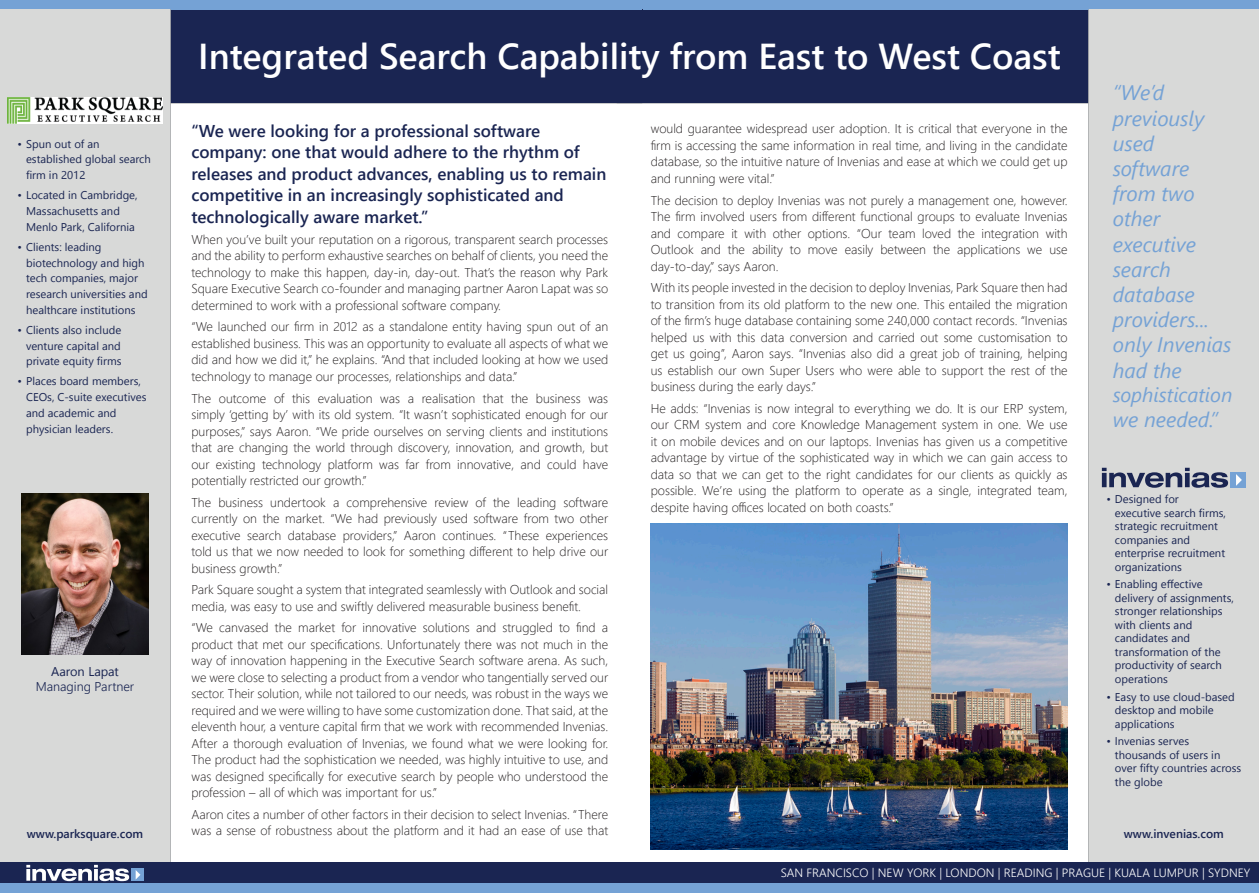
<style>
.page{position:relative;width:1259px;height:893px;background:#fff}
.page>*{position:absolute;margin:0;border:0;box-sizing:border-box;transform-origin:0 0}
.t1{font:600 36px "Segoe UI";color:#fff}
.t2{font:italic 21px/25.2px "Segoe UI";color:#75a2d5}
.t3{font:italic 20.25px "Segoe UI";color:#75a2d5}
.Headline{font:600 17.1px/21.6px "Segoe UI";color:#1a2552}
.Body{font:300 12.75px/16.5px "Segoe UI";color:#231f20;text-align:justify}
.t4{font:300 12.75px "Segoe UI";color:#1a2552}
.t5{font:12.75px "Segoe UI";color:#1a2552}
.t6{font:300 12px "Segoe UI";color:#fff}
.t7{font:600 12px "Segoe UI";color:#1a2552}
.t8{font:11.25px/13.5px "Segoe UI";color:#1a2552}
</style>
<div class="page">
<hr style="left:617px;top:102px;width:472px;height:2px;background:#aaacae">
<div style="left:617px;top:9px;width:472px;height:94px;background:#1a2552"></div>
<div style="left:617px;top:0;width:642px;height:9px;background:#75a2d5"></div>
<hr style="left:1088px;top:9px;width:1px;height:853px;background:#aaacae">
<div style="left:1089px;top:9px;width:170px;height:853px;background:#d8d9d8"></div>
<hr style="left:170px;top:102px;width:472px;height:2px;background:#aaacae">
<div style="left:170px;top:9px;width:472px;height:94px;background:#1a2552"></div>
<div style="left:0;top:0;width:641px;height:9px;background:#75a2d5"></div>
<hr style="left:169px;top:9px;width:2px;height:853px;background:#aaacae">
<div style="left:0;top:9px;width:170px;height:853px;background:#d8d9d8"></div>
<div style="left:0;top:862px;width:1259px;height:22px;background:#1a2552"></div>
<div style="left:0;top:884px;width:1259px;height:9px;background:#75a2d5"></div>
<svg style="left:1102px;top:468px;width:126px;height:20px"></svg>
<div style="left:1230px;top:472px;width:16px;height:16px;background:#75a2d5"></div>
<svg style="left:1236px;top:474px;width:5px;height:12px"></svg>
<svg style="left:26px;top:865px;width:103px;height:16px"></svg>
<div style="left:131px;top:868px;width:13px;height:13px;background:#75a2d5"></div>
<svg style="left:136px;top:870px;width:4px;height:9px"></svg>
<img style="left:21px;top:493px;width:128px;height:162px">
<img style="left:651px;top:523px;width:416px;height:327px">
<img style="left:7px;top:98px;width:156px;height:25px">
<p class="t8" style="left:26px;top:136px;width:126px;line-height:15.8px;text-indent:-9px">• Spun out of an established global search firm in 2012</p>
<p class="t8" style="left:26px;top:187px;width:113px;line-height:15.8px;text-indent:-9px">• Located in Cambridge,<br>Massachusetts and<br>Menlo Park, California</p>
<p class="t8" style="left:26px;top:239px;width:123px;line-height:15.8px;text-indent:-9px">• Clients: leading biotechnology and high tech companies, major research universities and healthcare institutions</p>
<p class="t8" style="left:26px;top:322px;width:97px;line-height:15.8px;text-align:justify;text-indent:-9px">• Clients also include venture capital and private equity firms</p>
<p class="t8" style="left:26px;top:373px;width:122px;line-height:15.8px;text-indent:-9px">• Places board members,<br>CEOs, C-suite executives and academic and physician leaders.</p>
<p class="t5" style="left:51px;top:661px;width:69px">Aaron Lapat</p>
<p class="t4" style="left:36px;top:676px;width:100px">Managing Partner</p>
<p class="t7" style="left:27px;top:824px;width:118px">www.parksquare.com</p>
<p class="t1" style="left:198px;top:28px;width:864px">Integrated Search Capability from East to West Coast</p>
<p class="Headline" style="left:191px;top:120px;width:416px">“We were looking for a professional software company: one that would adhere to the rhythm of releases and product advances, enabling us to remain competitive in an increasingly sophisticated and technologically aware market.”</p>
<p class="Body" style="left:191px;top:230px;width:418px">When you’ve built your reputation on a rigorous, transparent search processes and the ability to perform exhaustive searches on behalf of clients, you need the technology to make this happen, day-in, day-out. That’s the reason why Park Square Executive Search co-founder and managing partner Aaron Lapat was so determined to work with a professional software company.</p>
<p class="Body" style="left:191px;top:318px;width:418px">“We launched our firm in 2012 as a standalone entity having spun out of an established business. This was an opportunity to evaluate all aspects of what we did and how we did it,” he explains. “And that included looking at how we used technology to manage our processes, relationships and data.”</p>
<p class="Body" style="left:191px;top:389px;width:418px">The outcome of this evaluation was a realisation that the business was simply ‘getting by’ with its old system. “It wasn’t sophisticated enough for our purposes,” says Aaron. “We pride ourselves on serving clients and institutions that are changing the world through discovery, innovation, and growth, but our existing technology platform was far from innovative, and could have potentially restricted our growth.”</p>
<p class="Body" style="left:191px;top:493px;width:418px">The business undertook a comprehensive review of the leading software currently on the market. “We had previously used software from two other executive search database providers,” Aaron continues. “These experiences told us that we now needed to look for something different to help drive our business growth.”</p>
<p class="Body" style="left:191px;top:581px;width:418px">Park Square sought a system that integrated seamlessly with Outlook and social media, was easy to use and swiftly delivered measurable business benefit.</p>
<p class="Body" style="left:191px;top:619px;width:418px">“We canvased the market for innovative solutions and struggled to find a product that met our specifications. Unfortunately there was not much in the way of innovation happening in the Executive Search software arena. As such, we were close to selecting a product from a vendor who tangentially served our sector. Their solution, while not tailored to our needs, was robust in the ways we required and we were willing to have some customization done. That said, at the eleventh hour, a venture capital firm that we work with recommended Invenias.<br>After a thorough evaluation of Invenias, we found what we were looking for.<br>The product had the sophistication we needed, was highly intuitive to use, and was designed specifically for executive search by people who understood the profession – all of which was important for us.”</p>
<p class="Body" style="left:191px;top:806px;width:418px">Aaron cites a number of other factors in their decision to select Invenias. “There was a sense of robustness about the platform and it had an ease of use that</p>
<p class="Body" style="left:651px;top:120px;width:418px">would guarantee widespread user adoption. It is critical that everyone in the firm is accessing the same information in real time, and living in the candidate database, so the intuitive nature of Invenias and ease at which we could get up and running were vital.”</p>
<p class="Body" style="left:651px;top:191px;width:418px">The decision to deploy Invenias was not purely a management one, however.<br>The firm involved users from different functional groups to evaluate Invenias and compare it with other options. “Our team loved the integration with Outlook and the ability to move easily between the applications we use day-to-day,” says Aaron.</p>
<p class="Body" style="left:651px;top:279px;width:418px">With its people invested in the decision to deploy Invenias, Park Square then had to transition from its old platform to the new one. This entailed the migration of the firm’s huge database containing some 240,000 contact records. “Invenias helped us with this data conversion and carried out some customisation to get us going”, Aaron says. “Invenias also did a great job of training, helping us establish our own Super Users who were able to support the rest of the business during the early days.”</p>
<p class="Body" style="left:651px;top:399px;width:418px">He adds: “Invenias is now integral to everything we do. It is our ERP system, our CRM system and core Knowledge Management system in one. We use it on mobile devices and on our laptops. Invenias has given us a competitive advantage by virtue of the sophisticated way in which we can gain access to data so that we can get to the right candidates for our clients as quickly as possible. We’re using the platform to operate as a single, integrated team, despite having offices located on both coasts.”</p>
<p class="t2" style="left:1113px;top:79px;width:120px">“We’d previously used software from two other executive search database providers... only Invenias had the</p>
<p class="t3" style="left:1113px;top:381px;width:121px">sophistication</p>
<p class="t2" style="left:1113px;top:406px;width:107px">we needed.”</p>
<p class="t8" style="left:1115px;top:492px;width:113px;text-indent:-9px">• Designed for executive search firms, strategic recruitment companies and enterprise recruitment organizations</p>
<p class="t8" style="left:1115px;top:577px;width:120px;text-indent:-9px">• Enabling effective delivery of assignments, stronger relationships with clients and candidates and transformation of the productivity of search operations</p>
<p class="t8" style="left:1115px;top:690px;width:121px;text-indent:-9px">• Easy to use cloud-based desktop and mobile applications</p>
<p class="t8" style="left:1115px;top:734px;width:128px;text-indent:-9px">• Invenias serves thousands of users in over fifty countries across the globe</p>
<p class="t7" style="left:1124px;top:824px;width:101px">www.invenias.com</p>
<p class="t6" style="left:780px;top:863px;width:471px">SAN FRANCISCO | NEW YORK | LONDON | READING | PRAGUE | KUALA LUMPUR | SYDNEY</p>
</div>
